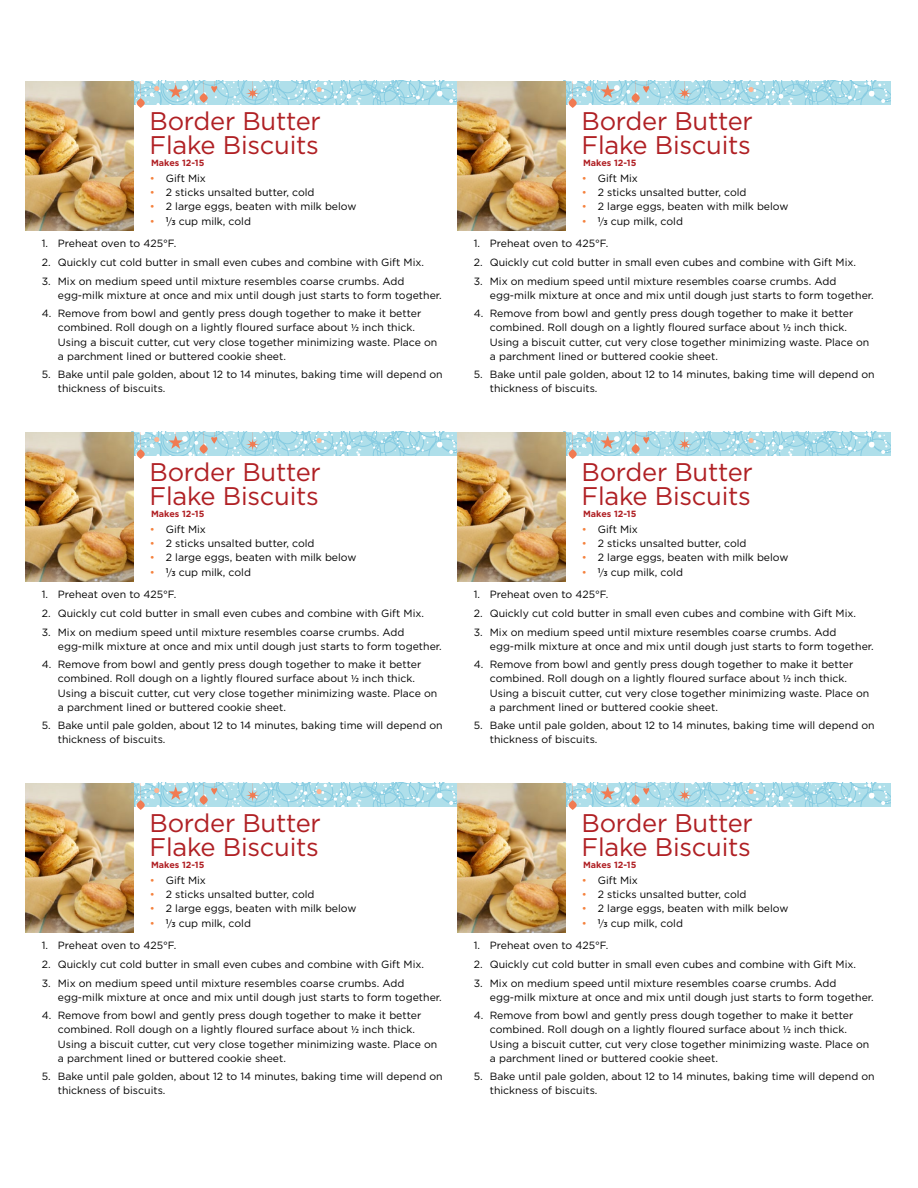
<style>
.page{position:relative;width:918px;height:1188px;background:#fff}
.page>*{position:absolute;margin:0;border:0;box-sizing:border-box;transform-origin:0 0}
.t1{font:25.5px/24px "Gotham";letter-spacing:-.01em;color:#b02024}
.t2{font:10.5px/14.1px "Gotham";color:#000}
.t3{font:700 9px "Gotham";color:#b02024}
.s1{color:#f5813d}
.s2{font-size:9.45px}
.s3{font-weight:500;font-size:6.9px}
.s4{font-family:"Myriad Pro"}
</style>
<div class="page">
<svg style="left:125px;top:783px;width:334px;height:27px;background:#b8dde7"></svg>
<svg style="left:557px;top:783px;width:334px;height:27px;background:#b7dee7"></svg>
<svg style="left:125px;top:432px;width:334px;height:27px;background:#b8dde7"></svg>
<svg style="left:557px;top:432px;width:334px;height:27px;background:#b7dee7"></svg>
<svg style="left:125px;top:81px;width:334px;height:27px;background:#b8dde7"></svg>
<svg style="left:557px;top:81px;width:334px;height:27px;background:#b7dee7"></svg>
<img style="left:26px;top:82px;width:108px;height:148px">
<img style="left:458px;top:82px;width:108px;height:148px">
<img style="left:26px;top:433px;width:108px;height:148px">
<img style="left:458px;top:433px;width:108px;height:148px">
<img style="left:26px;top:784px;width:108px;height:148px">
<img style="left:458px;top:784px;width:108px;height:148px">
<h1 class="t1" style="left:150px;top:108px;width:173px">Border Butter<br>Flake Biscuits</h1>
<p class="t3" style="left:151px;top:156px;width:55px">Makes 12-15</p>
<p class="t2" style="left:150px;top:171px;width:58px"><span class="s1">•</span> Gift Mix</p>
<p class="t2" style="left:150px;top:185px;width:166px"><span class="s1">•</span> 2 sticks unsalted butter, cold</p>
<p class="t2" style="left:150px;top:199px;width:208px"><span class="s1">•</span> 2 large eggs, beaten with milk below</p>
<p class="t2" style="left:150px;top:214px;width:103px"><span class="s1">•</span> <sup>1</sup><span class="s2">/</span><span class="s3">3</span> cup milk, cold</p>
<p class="t2" style="left:42px;top:236px;width:136px">1. Preheat oven to 425°F.</p>
<p class="t2" style="left:42px;top:255px;width:384px">2. Quickly cut cold butter in small even cubes and combine with Gift Mix.</p>
<p class="t2" style="left:58px;top:274px;width:385px;text-indent:-16px">3. Mix on medium speed until mixture resembles coarse crumbs. Add egg-milk mixture at once and mix until dough just starts to form together.</p>
<p class="t2" style="left:58px;top:306px;width:381px;text-indent:-16px">4. Remove from bowl and gently press dough together to make it better combined. Roll dough on a lightly floured surface about <span class="s4">½</span> inch thick.<br>Using a biscuit cutter, cut very close together minimizing waste. Place on a parchment lined or buttered cookie sheet.</p>
<p class="t2" style="left:58px;top:367px;width:386px;text-indent:-16px">5. Bake until pale golden, about 12 to 14 minutes, baking time will depend on thickness of biscuits.</p>
<h1 class="t1" style="left:150px;top:459px;width:173px">Border Butter<br>Flake Biscuits</h1>
<p class="t3" style="left:151px;top:507px;width:55px">Makes 12-15</p>
<p class="t2" style="left:150px;top:522px;width:58px"><span class="s1">•</span> Gift Mix</p>
<p class="t2" style="left:150px;top:536px;width:166px"><span class="s1">•</span> 2 sticks unsalted butter, cold</p>
<p class="t2" style="left:150px;top:550px;width:208px"><span class="s1">•</span> 2 large eggs, beaten with milk below</p>
<p class="t2" style="left:150px;top:565px;width:103px"><span class="s1">•</span> <sup>1</sup><span class="s2">/</span><span class="s3">3</span> cup milk, cold</p>
<p class="t2" style="left:42px;top:587px;width:136px">1. Preheat oven to 425°F.</p>
<p class="t2" style="left:42px;top:606px;width:384px">2. Quickly cut cold butter in small even cubes and combine with Gift Mix.</p>
<p class="t2" style="left:58px;top:625px;width:385px;text-indent:-16px">3. Mix on medium speed until mixture resembles coarse crumbs. Add egg-milk mixture at once and mix until dough just starts to form together.</p>
<p class="t2" style="left:58px;top:657px;width:381px;text-indent:-16px">4. Remove from bowl and gently press dough together to make it better combined. Roll dough on a lightly floured surface about <span class="s4">½</span> inch thick.<br>Using a biscuit cutter, cut very close together minimizing waste. Place on a parchment lined or buttered cookie sheet.</p>
<p class="t2" style="left:58px;top:718px;width:386px;text-indent:-16px">5. Bake until pale golden, about 12 to 14 minutes, baking time will depend on thickness of biscuits.</p>
<h1 class="t1" style="left:150px;top:810px;width:173px">Border Butter<br>Flake Biscuits</h1>
<p class="t3" style="left:151px;top:858px;width:55px">Makes 12-15</p>
<p class="t2" style="left:150px;top:873px;width:58px"><span class="s1">•</span> Gift Mix</p>
<p class="t2" style="left:150px;top:887px;width:166px"><span class="s1">•</span> 2 sticks unsalted butter, cold</p>
<p class="t2" style="left:150px;top:901px;width:208px"><span class="s1">•</span> 2 large eggs, beaten with milk below</p>
<p class="t2" style="left:150px;top:916px;width:103px"><span class="s1">•</span> <sup>1</sup><span class="s2">/</span><span class="s3">3</span> cup milk, cold</p>
<p class="t2" style="left:42px;top:938px;width:136px">1. Preheat oven to 425°F.</p>
<p class="t2" style="left:42px;top:957px;width:384px">2. Quickly cut cold butter in small even cubes and combine with Gift Mix.</p>
<p class="t2" style="left:58px;top:976px;width:385px;text-indent:-16px">3. Mix on medium speed until mixture resembles coarse crumbs. Add egg-milk mixture at once and mix until dough just starts to form together.</p>
<p class="t2" style="left:58px;top:1008px;width:381px;text-indent:-16px">4. Remove from bowl and gently press dough together to make it better combined. Roll dough on a lightly floured surface about <span class="s4">½</span> inch thick.<br>Using a biscuit cutter, cut very close together minimizing waste. Place on a parchment lined or buttered cookie sheet.</p>
<p class="t2" style="left:58px;top:1069px;width:386px;text-indent:-16px">5. Bake until pale golden, about 12 to 14 minutes, baking time will depend on thickness of biscuits.</p>
<h1 class="t1" style="left:582px;top:108px;width:173px">Border Butter<br>Flake Biscuits</h1>
<p class="t3" style="left:583px;top:156px;width:55px">Makes 12-15</p>
<p class="t2" style="left:582px;top:171px;width:58px"><span class="s1">•</span> Gift Mix</p>
<p class="t2" style="left:582px;top:185px;width:166px"><span class="s1">•</span> 2 sticks unsalted butter, cold</p>
<p class="t2" style="left:582px;top:199px;width:208px"><span class="s1">•</span> 2 large eggs, beaten with milk below</p>
<p class="t2" style="left:582px;top:214px;width:103px"><span class="s1">•</span> <sup>1</sup><span class="s2">/</span><span class="s3">3</span> cup milk, cold</p>
<p class="t2" style="left:474px;top:236px;width:136px">1. Preheat oven to 425°F.</p>
<p class="t2" style="left:474px;top:255px;width:384px">2. Quickly cut cold butter in small even cubes and combine with Gift Mix.</p>
<p class="t2" style="left:490px;top:274px;width:385px;text-indent:-16px">3. Mix on medium speed until mixture resembles coarse crumbs. Add egg-milk mixture at once and mix until dough just starts to form together.</p>
<p class="t2" style="left:490px;top:306px;width:381px;text-indent:-16px">4. Remove from bowl and gently press dough together to make it better combined. Roll dough on a lightly floured surface about <span class="s4">½</span> inch thick.<br>Using a biscuit cutter, cut very close together minimizing waste. Place on a parchment lined or buttered cookie sheet.</p>
<p class="t2" style="left:490px;top:367px;width:386px;text-indent:-16px">5. Bake until pale golden, about 12 to 14 minutes, baking time will depend on thickness of biscuits.</p>
<h1 class="t1" style="left:582px;top:459px;width:173px">Border Butter<br>Flake Biscuits</h1>
<p class="t3" style="left:583px;top:507px;width:55px">Makes 12-15</p>
<p class="t2" style="left:582px;top:522px;width:58px"><span class="s1">•</span> Gift Mix</p>
<p class="t2" style="left:582px;top:536px;width:166px"><span class="s1">•</span> 2 sticks unsalted butter, cold</p>
<p class="t2" style="left:582px;top:550px;width:208px"><span class="s1">•</span> 2 large eggs, beaten with milk below</p>
<p class="t2" style="left:582px;top:565px;width:103px"><span class="s1">•</span> <sup>1</sup><span class="s2">/</span><span class="s3">3</span> cup milk, cold</p>
<p class="t2" style="left:474px;top:587px;width:136px">1. Preheat oven to 425°F.</p>
<p class="t2" style="left:474px;top:606px;width:384px">2. Quickly cut cold butter in small even cubes and combine with Gift Mix.</p>
<p class="t2" style="left:490px;top:625px;width:385px;text-indent:-16px">3. Mix on medium speed until mixture resembles coarse crumbs. Add egg-milk mixture at once and mix until dough just starts to form together.</p>
<p class="t2" style="left:490px;top:657px;width:381px;text-indent:-16px">4. Remove from bowl and gently press dough together to make it better combined. Roll dough on a lightly floured surface about <span class="s4">½</span> inch thick.<br>Using a biscuit cutter, cut very close together minimizing waste. Place on a parchment lined or buttered cookie sheet.</p>
<p class="t2" style="left:490px;top:718px;width:386px;text-indent:-16px">5. Bake until pale golden, about 12 to 14 minutes, baking time will depend on thickness of biscuits.</p>
<h1 class="t1" style="left:582px;top:810px;width:173px">Border Butter<br>Flake Biscuits</h1>
<p class="t3" style="left:583px;top:858px;width:55px">Makes 12-15</p>
<p class="t2" style="left:582px;top:873px;width:58px"><span class="s1">•</span> Gift Mix</p>
<p class="t2" style="left:582px;top:887px;width:166px"><span class="s1">•</span> 2 sticks unsalted butter, cold</p>
<p class="t2" style="left:582px;top:901px;width:208px"><span class="s1">•</span> 2 large eggs, beaten with milk below</p>
<p class="t2" style="left:582px;top:916px;width:103px"><span class="s1">•</span> <sup>1</sup><span class="s2">/</span><span class="s3">3</span> cup milk, cold</p>
<p class="t2" style="left:474px;top:938px;width:136px">1. Preheat oven to 425°F.</p>
<p class="t2" style="left:474px;top:957px;width:384px">2. Quickly cut cold butter in small even cubes and combine with Gift Mix.</p>
<p class="t2" style="left:490px;top:976px;width:385px;text-indent:-16px">3. Mix on medium speed until mixture resembles coarse crumbs. Add egg-milk mixture at once and mix until dough just starts to form together.</p>
<p class="t2" style="left:490px;top:1008px;width:381px;text-indent:-16px">4. Remove from bowl and gently press dough together to make it better combined. Roll dough on a lightly floured surface about <span class="s4">½</span> inch thick.<br>Using a biscuit cutter, cut very close together minimizing waste. Place on a parchment lined or buttered cookie sheet.</p>
<p class="t2" style="left:490px;top:1069px;width:386px;text-indent:-16px">5. Bake until pale golden, about 12 to 14 minutes, baking time will depend on thickness of biscuits.</p>
</div>
